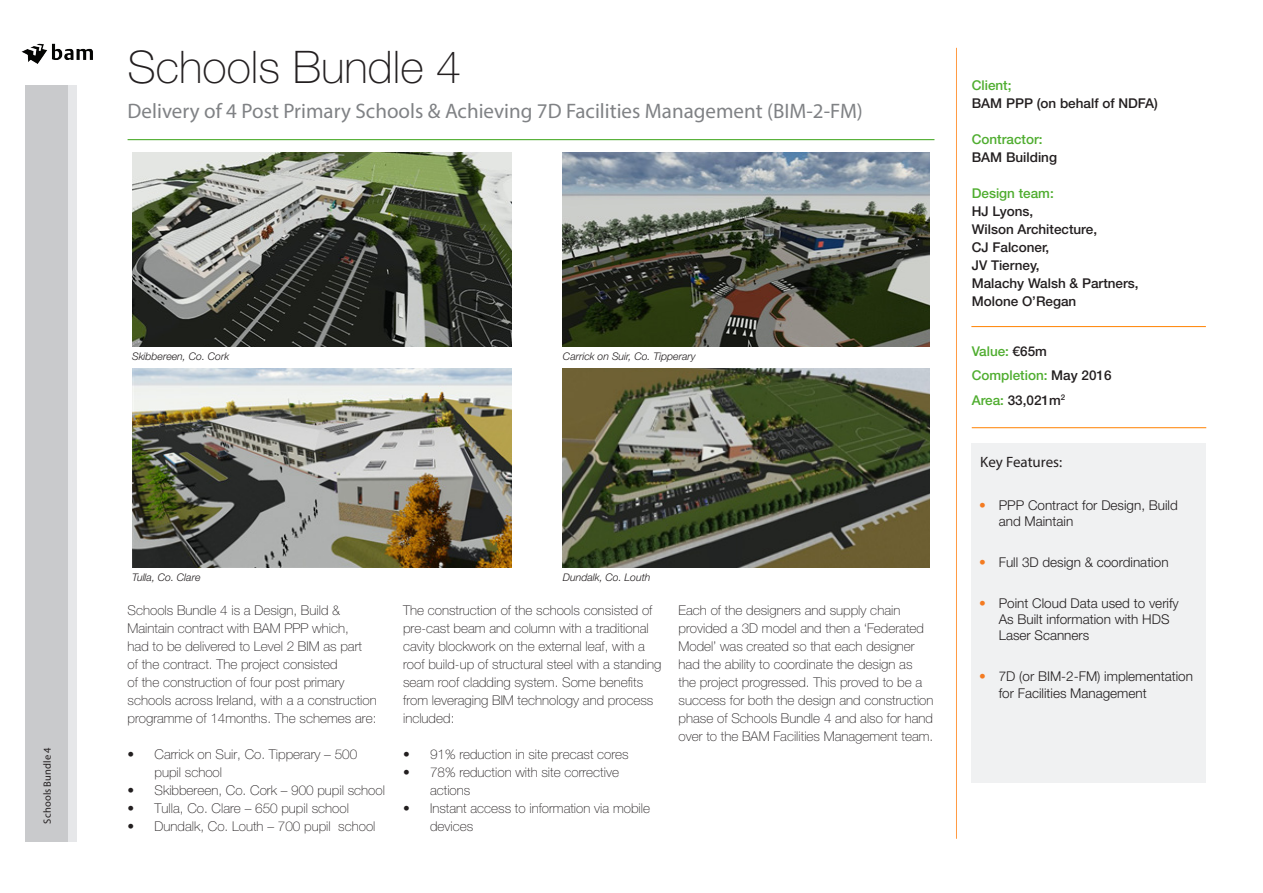
<style>
.page{position:relative;width:1263px;height:893px;background:#fff}
.page>*{position:absolute;margin:0;border:0;box-sizing:border-box;transform-origin:0 0}
._00_Main_Title{font:100 45px "Helvetica Neue LT Std";color:#231f20}
._01_Description{font:21px "Myriad Pro";color:#808285}
._07_Boxed_Header_Ora{font:15px "Myriad Pro";color:#231f20}
._06__Body_text_Black{font:100 13.5px/18px "Helvetica Neue LT Std";color:#231f20}
.t1{font:300 13.5px/16.2px "Helvetica Neue LT Std";color:#231f20}
._06_Participant_Name{font:500 13.5px "Helvetica Neue LT Std";color:#231f20}
._05_Participants_Gre{font:500 13.5px "Helvetica Neue LT Std";color:#4fad2f}
._05_Participants_Gre-2{font:500 13.5px "Helvetica Neue LT Std";color:#231f20}
._10__Picture_caption{font:italic 300 10.5px "Helvetica Neue LT Std";color:#231f20}
._09_Job_code_number{font:10.5px "Myriad Pro";letter-spacing:.015em;color:#231f20}
.s1{color:#231f20}
.s2{color:#4fad2f}
.s3{color:#f47b21}
</style>
<div class="page">
<div style="left:26px;top:85px;width:42px;height:757px;background:#c9cacc"></div>
<div style="left:68px;top:85px;width:9px;height:757px;background:#e6e7e9"></div>
<hr style="left:128px;top:139px;width:806px;height:1px;background:#4fad2f">
<div style="left:972px;top:443px;width:234px;height:340px;background:#f0f1f2"></div>
<hr style="left:971px;top:326px;width:235px;height:1px;background:#ff8200">
<hr style="left:972px;top:427px;width:234px;height:1px;background:#ff8200">
<hr style="left:956px;top:48px;width:1px;height:791px;background:#ff9b43">
<img style="left:21px;top:43px;width:72px;height:21px">
<img style="left:132px;top:153px;width:380px;height:193px">
<img style="left:563px;top:153px;width:367px;height:193px">
<img style="left:132px;top:368px;width:380px;height:200px">
<img style="left:563px;top:368px;width:367px;height:200px">
<p class="_09_Job_code_number" style="left:41px;top:823px;width:78px;rotate:-90deg">Schools Bundle 4</p>
<p class="_00_Main_Title" style="left:128px;top:41px;width:335px">Schools Bundle 4</p>
<p class="_01_Description" style="left:128px;top:98px;width:737px">Delivery of 4 Post Primary Schools &amp; Achieving 7D Facilities Management (BIM-2-FM)</p>
<p class="_10__Picture_caption" style="left:132px;top:350px;width:99px">Skibbereen, Co. Cork</p>
<p class="_10__Picture_caption" style="left:563px;top:350px;width:134px">Carrick on Suir, Co. Tipperary</p>
<p class="_10__Picture_caption" style="left:132px;top:571px;width:70px">Tulla, Co. Clare</p>
<p class="_10__Picture_caption" style="left:563px;top:571px;width:89px">Dundalk, Co. Louth</p>
<p class="_06__Body_text_Black" style="left:128px;top:602px;width:251px">Schools Bundle 4 is a Design, Build &amp; Maintain contract with BAM PPP which,<br>had to be delivered to Level 2 BIM as part<br>of the contract. The project consisted<br>of the construction of four post primary schools across Ireland, with a a construction programme of 14months. The schemes are:</p>
<p class="_06__Body_text_Black" style="left:155px;top:746px;width:204px;text-indent:-27px">• Carrick on Suir, Co. Tipperary – 500 pupil school</p>
<p class="_06__Body_text_Black" style="left:128px;top:782px;width:259px">• Skibbereen, Co. Cork – 900 pupil school</p>
<p class="_06__Body_text_Black" style="left:128px;top:800px;width:223px">• Tulla, Co. Clare – 650 pupil school</p>
<p class="_06__Body_text_Black" style="left:128px;top:818px;width:249px">• Dundalk, Co. Louth – 700 pupil school</p>
<p class="_06__Body_text_Black" style="left:403px;top:602px;width:260px">The construction of the schools consisted of pre-cast beam and column with a traditional cavity blockwork on the external leaf, with a roof build-up of structural steel with a standing seam roof cladding system. Some benefits from leveraging BIM technology and process included:</p>
<p class="_06__Body_text_Black" style="left:403px;top:746px;width:227px">• 91% reduction in site precast cores</p>
<p class="_06__Body_text_Black" style="left:430px;top:764px;width:190px;text-indent:-27px">• 78% reduction with site corrective actions</p>
<p class="_06__Body_text_Black" style="left:430px;top:800px;width:221px;text-indent:-27px">• Instant access to information via mobile devices</p>
<p class="_06__Body_text_Black" style="left:679px;top:602px;width:256px">Each of the designers and supply chain provided a 3D model and then a ‘Federated Model’ was created so that each designer had the ability to coordinate the design as<br>the project progressed. This proved to be a success for both the design and construction phase of Schools Bundle 4 and also for hand over to the BAM Facilities Management team.</p>
<p class="_05_Participants_Gre" style="left:972px;top:77px;width:41px">Client;</p>
<p class="_06_Participant_Name" style="left:972px;top:95px;width:188px">BAM PPP (on behalf of NDFA)</p>
<p class="_05_Participants_Gre" style="left:972px;top:131px;width:72px">Contractor:</p>
<p class="_06_Participant_Name" style="left:972px;top:149px;width:87px">BAM Building</p>
<p class="_05_Participants_Gre" style="left:972px;top:185px;width:84px">Design team:</p>
<p class="_06_Participant_Name" style="left:972px;top:203px;width:63px">HJ Lyons,</p>
<p class="_06_Participant_Name" style="left:972px;top:221px;width:127px">Wilson Architecture,</p>
<p class="_06_Participant_Name" style="left:972px;top:239px;width:79px">CJ Falconer,</p>
<p class="_06_Participant_Name" style="left:972px;top:257px;width:69px">JV Tierney,</p>
<p class="_06_Participant_Name" style="left:972px;top:275px;width:168px">Malachy Walsh &amp; Partners,</p>
<p class="_06_Participant_Name" style="left:972px;top:293px;width:106px">Molone O’Regan</p>
<p class="_05_Participants_Gre" style="left:972px;top:343px;width:77px">Value: <span class="s1">€65m</span></p>
<p class="_05_Participants_Gre" style="left:972px;top:368px;width:141px">Completion: <span class="s1">May 2016</span></p>
<p class="_05_Participants_Gre-2" style="left:972px;top:392px;width:95px"><span class="s2">Area:</span> 33,021m<sup>2</sup></p>
<p class="_07_Boxed_Header_Ora" style="left:980px;top:453px;width:83px">Key Features:</p>
<p class="t1" style="left:999px;top:497px;width:181px;text-indent:-20px"><span class="s3">•</span> PPP Contract for Design, Build and Maintain</p>
<p class="t1" style="left:979px;top:554px;width:191px"><span class="s3">•</span> Full 3D design &amp; coordination</p>
<p class="t1" style="left:999px;top:595px;width:182px;text-indent:-20px"><span class="s3">•</span> Point Cloud Data used to verify<br>As Built information with HDS<br>Laser Scanners</p>
<p class="t1" style="left:999px;top:668px;width:196px;text-indent:-20px"><span class="s3">•</span> 7D (or BIM-2-FM) implementation for Facilities Management</p>
</div>
